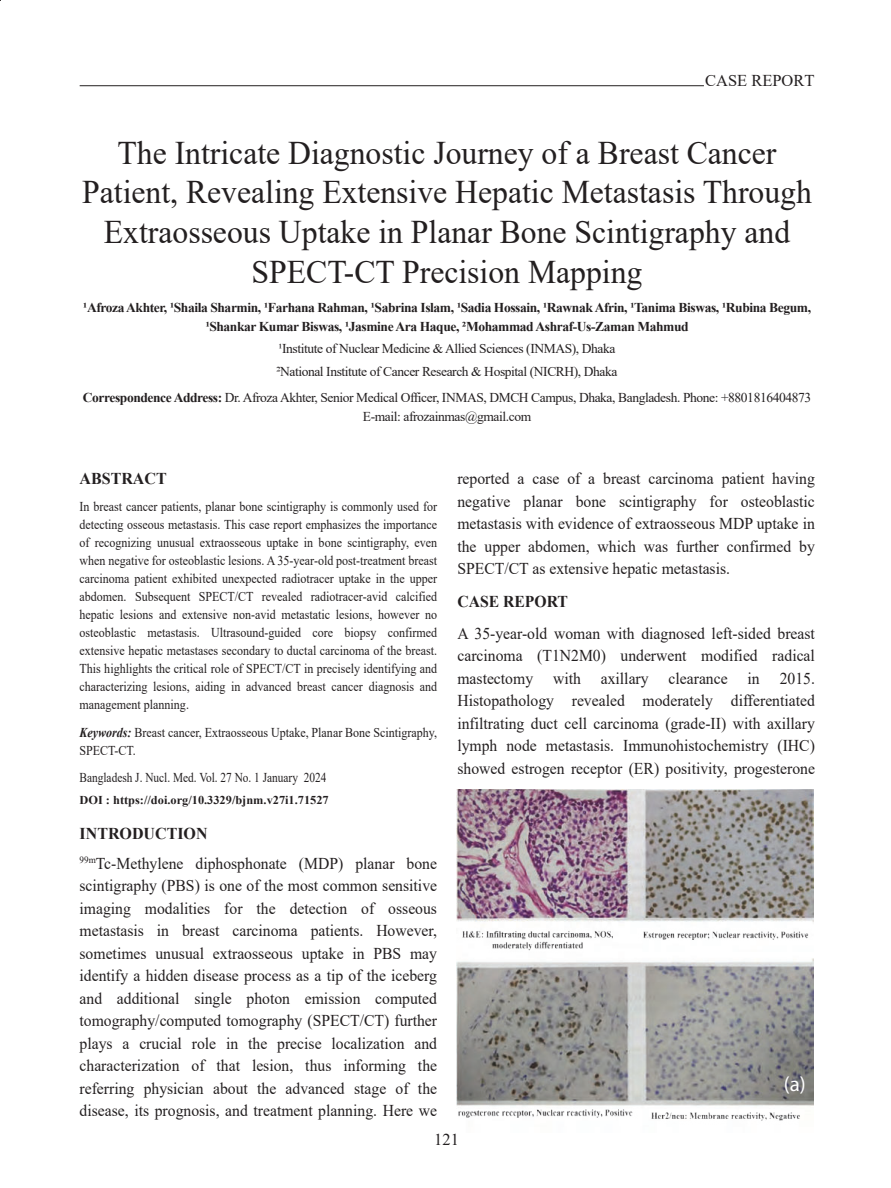
<style>
.page{position:relative;width:891px;height:1188px;background:#fff}
.page>*{position:absolute;margin:0;border:0;box-sizing:border-box;transform-origin:0 0}
.t1{font:33px/39.6px "Times New Roman";color:#231f20;text-align:center;scale:.96 1}
.t2{font:21px "Myriad";color:#fff}
.t3{font:16.5px/22.5px "Times New Roman";color:#231f20;text-align:justify;scale:.95 1}
.t4{font:16.5px "Times New Roman";color:#231f20}
.t5{font:700 16.5px "Times New Roman";color:#231f20;scale:.95 1}
.t6{font:700 16.5px "Times New Roman";color:#231f20}
.t7{font:13.5px/18px "Times New Roman";letter-spacing:-.03em;color:#231f20;text-align:justify;scale:.89 1}
.t8{font:13.5px/22.2px "Times New Roman";letter-spacing:-.03em;color:#231f20}
.t9{font:700 13.5px/19.2px "Times New Roman";letter-spacing:-.03em;color:#231f20;text-align:center}
.t10{font:13.5px/18px "Times New Roman";color:#231f20;scale:.89 1}
.t11{font:13.5px "Times New Roman";color:#231f20;scale:.84 1}
.t12{font:700 12px "Times New Roman";color:#231f20}
.s1{font-weight:700}
.s2{font-weight:700;font-style:italic}
</style>
<div class="page">
<hr style="left:80px;top:85px;width:624px;height:1px;background:#231f20">
<img style="left:457px;top:790px;width:357px;height:316px">
<img style="left:458px;top:1109px;width:342px;height:12px">
<img style="left:457px;top:922px;width:357px;height:35px">
<p class="t4" style="left:705px;top:75px;width:111px">CASE REPORT</p>
<h1 class="t1" style="left:82px;top:136px;width:762px">The Intricate Diagnostic Journey of a Breast Cancer Patient, Revealing Extensive Hepatic Metastasis Through Extraosseous Uptake in Planar Bone Scintigraphy and SPECT-CT Precision Mapping</h1>
<p class="t9" style="left:83px;top:298px;width:730px">1Afroza Akhter, 1Shaila Sharmin, 1Farhana Rahman, 1Sabrina Islam, 1Sadia Hossain, 1Rawnak Afrin, 1Tanima Biswas, 1Rubina Begum,<br>1Shankar Kumar Biswas, 1Jasmine Ara Haque, 2Mohammad Ashraf-Us-Zaman Mahmud</p>
<p class="t8" style="left:277px;top:337px;width:342px">1Institute of Nuclear Medicine &amp; Allied Sciences (INMAS), Dhaka<br>2National Institute of Cancer Research &amp; Hospital (NICRH), Dhaka</p>
<p class="t8" style="left:83px;top:389px;width:730px;line-height:19.2px;text-align:center"><span class="s1">Correspondence Address:</span> Dr. Afroza Akhter, Senior Medical Officer, INMAS, DMCH Campus, Dhaka, Bangladesh. Phone: +8801816404873<br>E-mail: afrozainmas@gmail.com</p>
<p class="t6" style="left:80px;top:472px;width:89px">ABSTRACT</p>
<p class="t7" style="left:80px;top:499px;width:403px">In breast cancer patients, planar bone scintigraphy is commonly used for detecting osseous metastasis. This case report emphasizes the importance of recognizing unusual extraosseous uptake in bone scintigraphy, even when negative for osteoblastic lesions. A 35-year-old post-treatment breast carcinoma patient exhibited unexpected radiotracer uptake in the upper abdomen. Subsequent SPECT/CT revealed radiotracer-avid calcified hepatic lesions and extensive non-avid metastatic lesions, however no osteoblastic metastasis. Ultrasound-guided core biopsy confirmed extensive hepatic metastases secondary to ductal carcinoma of the breast.<br>This highlights the critical role of SPECT/CT in precisely identifying and characterizing lesions, aiding in advanced breast cancer diagnosis and management planning.</p>
<p class="t10" style="left:80px;top:725px;width:403px"><span class="s2">Keywords:</span> Breast cancer, Extraosseous Uptake, Planar Bone Scintigraphy,<br>SPECT-CT.</p>
<p class="t11" style="left:80px;top:772px;width:295px">Bangladesh J. Nucl. Med. Vol. 27 No. 1 January 2024</p>
<p class="t12" style="left:80px;top:796px;width:251px">DOI : https://doi.org/10.3329/bjnm.v27i1.71527</p>
<p class="t3" style="left:80px;top:821px;width:378px;line-height:29.2px"><span class="s1">INTRODUCTION<br></span><sup>99m</sup>Tc-Methylene diphosphonate (MDP) planar bone</p>
<p class="t3" style="left:80px;top:876px;width:378px">scintigraphy (PBS) is one of the most common sensitive imaging modalities for the detection of osseous metastasis in breast carcinoma patients. However, sometimes unusual extraosseous uptake in PBS may identify a hidden disease process as a tip of the iceberg and additional single photon emission computed tomography/computed tomography (SPECT/CT) further plays a crucial role in the precise localization and characterization of that lesion, thus informing the referring physician about the advanced stage of the disease, its prognosis, and treatment planning. Here we</p>
<p class="t3" style="left:457px;top:469px;width:378px">reported a case of a breast carcinoma patient having negative planar bone scintigraphy for osteoblastic metastasis with evidence of extraosseous MDP uptake in the upper abdomen, which was further confirmed by SPECT/CT as extensive hepatic metastasis.</p>
<p class="t5" style="left:457px;top:595px;width:118px">CASE REPORT</p>
<p class="t3" style="left:457px;top:624px;width:378px">A 35-year-old woman with diagnosed left-sided breast carcinoma (T1N2M0) underwent modified radical mastectomy with axillary clearance in 2015.<br>Histopathology revealed moderately differentiated infiltrating duct cell carcinoma (grade-II) with axillary lymph node metastasis. Immunohistochemistry (IHC) showed estrogen receptor (ER) positivity, progesterone</p>
<p class="t2" style="left:784px;top:1076px;width:24px">(a)</p>
<p class="t4" style="left:434px;top:1134px;width:26px">121</p>
</div>
